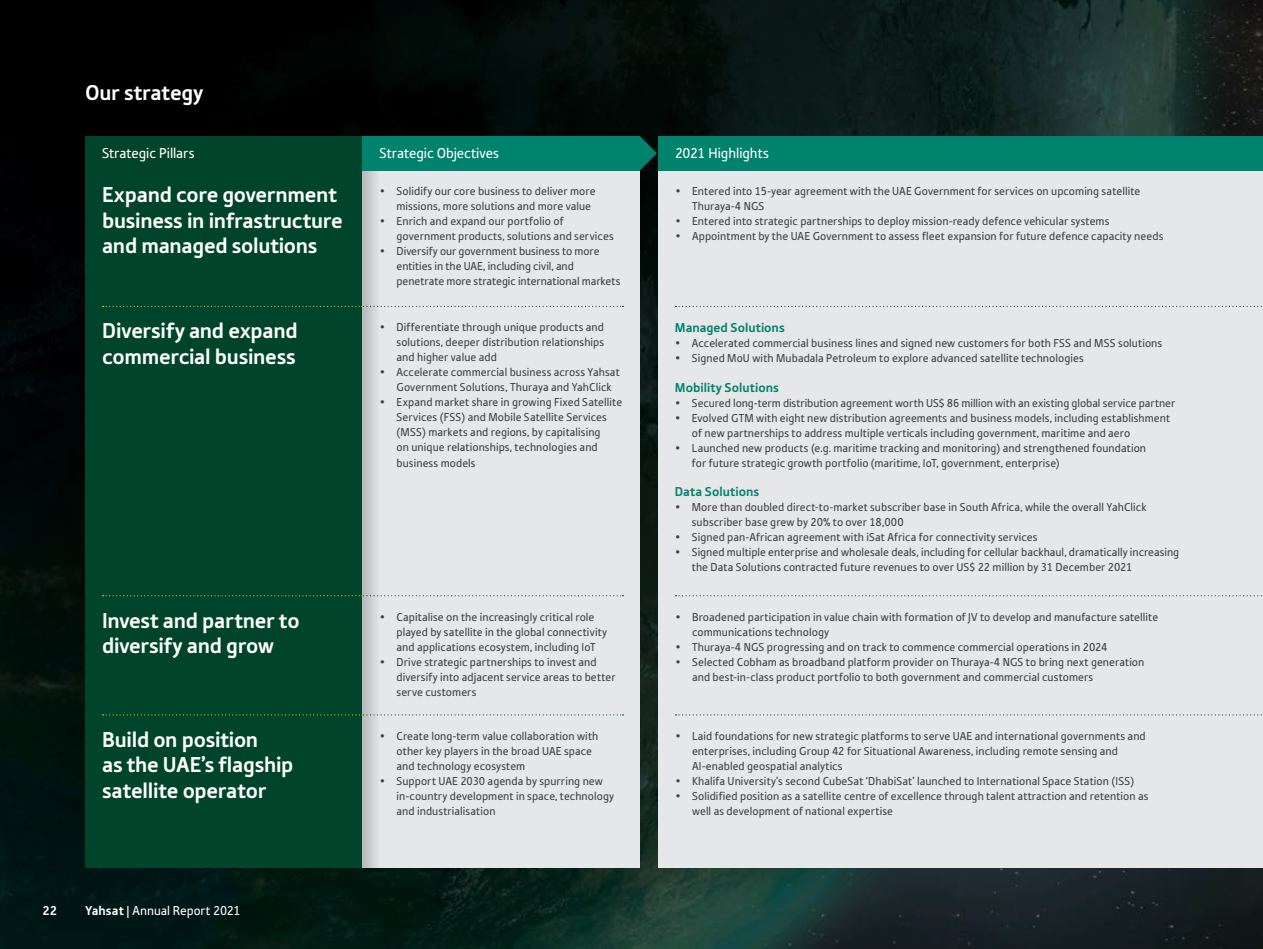
<style>
.page{position:relative;width:1263px;height:949px;background:#fff}
.page>*{position:absolute;margin:0;border:0;box-sizing:border-box;transform-origin:0 0}
.t1{font:700 22.5px/25.5px "Tabula ITC Std";letter-spacing:-.01em;color:#fff}
.t2{font:15px "Tabula ITC Std";letter-spacing:-.005em;color:#fff}
.t3{font:700 13.5px "Tabula ITC Std";letter-spacing:.005em;color:#00836d}
.t4{font:13.5px "Tabula ITC Std";color:#fff}
.t5{font:700 13.5px "Tabula ITC Std";color:#fff}
.t6{font:12px/15px "Tabula ITC Std";letter-spacing:.005em;color:#414042}
.s1{font-weight:700}
</style>
<div class="page">
<img style="left:0;top:0;width:1263px;height:948px">
<div style="left:85px;top:136px;width:277px;height:731px;background:#00452b"></div>
<div style="left:362px;top:170px;width:278px;height:697px;background:#e6e7e8"></div>
<div style="left:658px;top:170px;width:605px;height:697px;background:#e6e7e8"></div>
<svg style="left:676px;top:595px;width:586px;height:1px"></svg>
<svg style="left:676px;top:714px;width:586px;height:1px"></svg>
<svg style="left:103px;top:306px;width:520px;height:1px"></svg>
<svg style="left:103px;top:595px;width:520px;height:1px"></svg>
<svg style="left:103px;top:714px;width:520px;height:1px"></svg>
<svg style="left:676px;top:306px;width:586px;height:1px"></svg>
<svg style="left:362px;top:170px;width:17px;height:697px"></svg>
<div style="left:85px;top:136px;width:278px;height:34px;background:#00452b"></div>
<div style="left:658px;top:136px;width:605px;height:34px;background:#00836d"></div>
<div style="left:363px;top:136px;width:277px;height:34px;background:#00836d"></div>
<svg style="left:640px;top:136px;width:17px;height:34px"></svg>
<h1 class="t1" style="left:85px;top:80px;width:120px">Our strategy</h1>
<p class="t2" style="left:102px;top:144px;width:94px">Strategic Pillars</p>
<p class="t2" style="left:380px;top:144px;width:121px">Strategic Objectives</p>
<p class="t2" style="left:675px;top:144px;width:95px">2021 Highlights</p>
<h1 class="t1" style="left:102px;top:182px;width:242px">Expand core government business in infrastructure and managed solutions</h1>
<h1 class="t1" style="left:102px;top:318px;width:197px">Diversify and expand commercial business</h1>
<p class="t6" style="left:396px;top:183px;width:201px;text-indent:-17px">• Solidify our core business to deliver more missions, more solutions and more value</p>
<p class="t6" style="left:396px;top:213px;width:219px;text-indent:-17px">• Enrich and expand our portfolio of government products, solutions and services</p>
<p class="t6" style="left:396px;top:243px;width:225px;text-indent:-17px">• Diversify our government business to more entities in the UAE, including civil, and penetrate more strategic international markets</p>
<p class="t6" style="left:396px;top:320px;width:209px;text-align:justify;text-indent:-17px">• Differentiate through unique products and solutions, deeper distribution relationships and higher value add</p>
<p class="t6" style="left:396px;top:365px;width:225px;text-indent:-17px">• Accelerate commercial business across Yahsat<br>Government Solutions, Thuraya and YahClick</p>
<p class="t6" style="left:396px;top:395px;width:227px;text-indent:-17px">• Expand market share in growing Fixed Satellite Services (FSS) and Mobile Satellite Services (MSS) markets and regions, by capitalising<br>on unique relationships, technologies and business models</p>
<p class="t6" style="left:692px;top:183px;width:450px;text-indent:-17px">• Entered into 15-year agreement with the UAE Government for services on upcoming satellite<br>Thuraya-4 NGS</p>
<p class="t6" style="left:675px;top:213px;width:436px">• Entered into strategic partnerships to deploy mission-ready defence vehicular systems</p>
<p class="t6" style="left:675px;top:228px;width:490px">• Appointment by the UAE Government to assess fleet expansion for future defence capacity needs</p>
<p class="t3" style="left:675px;top:320px;width:111px">Managed Solutions</p>
<p class="t6" style="left:675px;top:335px;width:489px">• Accelerated commercial business lines and signed new customers for both FSS and MSS solutions</p>
<p class="t6" style="left:675px;top:350px;width:411px">• Signed MoU with Mubadala Petroleum to explore advanced satellite technologies</p>
<p class="t3" style="left:675px;top:379px;width:106px">Mobility Solutions</p>
<p class="t6" style="left:675px;top:395px;width:502px">• Secured long-term distribution agreement worth US$ 86 million with an existing global service partner</p>
<p class="t6" style="left:692px;top:410px;width:480px;text-indent:-17px">• Evolved GTM with eight new distribution agreements and business models, including establishment of new partnerships to address multiple verticals including government, maritime and aero</p>
<p class="t6" style="left:692px;top:440px;width:456px;text-indent:-17px">• Launched new products (e.g. maritime tracking and monitoring) and strengthened foundation for future strategic growth portfolio (maritime, IoT, government, enterprise)</p>
<p class="t3" style="left:675px;top:483px;width:86px">Data Solutions</p>
<p class="t6" style="left:692px;top:499px;width:456px;text-indent:-17px">• More than doubled direct-to-market subscriber base in South Africa, while the overall YahClick subscriber base grew by 20% to over 18,000</p>
<p class="t6" style="left:675px;top:529px;width:364px">• Signed pan-African agreement with iSat Africa for connectivity services</p>
<p class="t6" style="left:692px;top:544px;width:489px;text-indent:-17px">• Signed multiple enterprise and wholesale deals, including for cellular backhaul, dramatically increasing the Data Solutions contracted future revenues to over US$ 22 million by 31 December 2021</p>
<h1 class="t1" style="left:102px;top:607px;width:199px">Invest and partner to diversify and grow</h1>
<p class="t6" style="left:396px;top:609px;width:212px;text-indent:-17px">• Capitalise on the increasingly critical role played by satellite in the global connectivity and applications ecosystem, including IoT</p>
<p class="t6" style="left:396px;top:654px;width:221px;text-indent:-17px">• Drive strategic partnerships to invest and diversify into adjacent service areas to better serve customers</p>
<p class="t6" style="left:692px;top:609px;width:468px;text-indent:-17px">• Broadened participation in value chain with formation of JV to develop and manufacture satellite communications technology</p>
<p class="t6" style="left:675px;top:639px;width:434px">• Thuraya-4 NGS progressing and on track to commence commercial operations in 2024</p>
<p class="t6" style="left:692px;top:654px;width:454px;text-indent:-17px">• Selected Cobham as broadband platform provider on Thuraya-4 NGS to bring next generation and best-in-class product portfolio to both government and commercial customers</p>
<h1 class="t1" style="left:102px;top:726px;width:193px">Build on position<br>as the UAE’s flagship satellite operator</h1>
<p class="t6" style="left:396px;top:728px;width:203px;text-indent:-17px">• Create long-term value collaboration with other key players in the broad UAE space and technology ecosystem</p>
<p class="t6" style="left:396px;top:773px;width:219px;text-indent:-17px">• Support UAE 2030 agenda by spurring new in-country development in space, technology and industrialisation</p>
<p class="t6" style="left:692px;top:728px;width:455px;text-indent:-17px">• Laid foundations for new strategic platforms to serve UAE and international governments and enterprises, including Group 42 for Situational Awareness, including remote sensing and<br>AI-enabled geospatial analytics</p>
<p class="t6" style="left:675px;top:773px;width:461px">• Khalifa University’s second CubeSat ‘DhabiSat’ launched to International Space Station (ISS)</p>
<p class="t6" style="left:692px;top:788px;width:458px;text-indent:-17px">• Solidified position as a satellite centre of excellence through talent attraction and retention as well as development of national expertise</p>
<p class="t5" style="left:43px;top:902px;width:16px">22</p>
<p class="t4" style="left:85px;top:902px;width:157px"><span class="s1">Yahsat</span> | Annual Report 2021</p>
</div>
